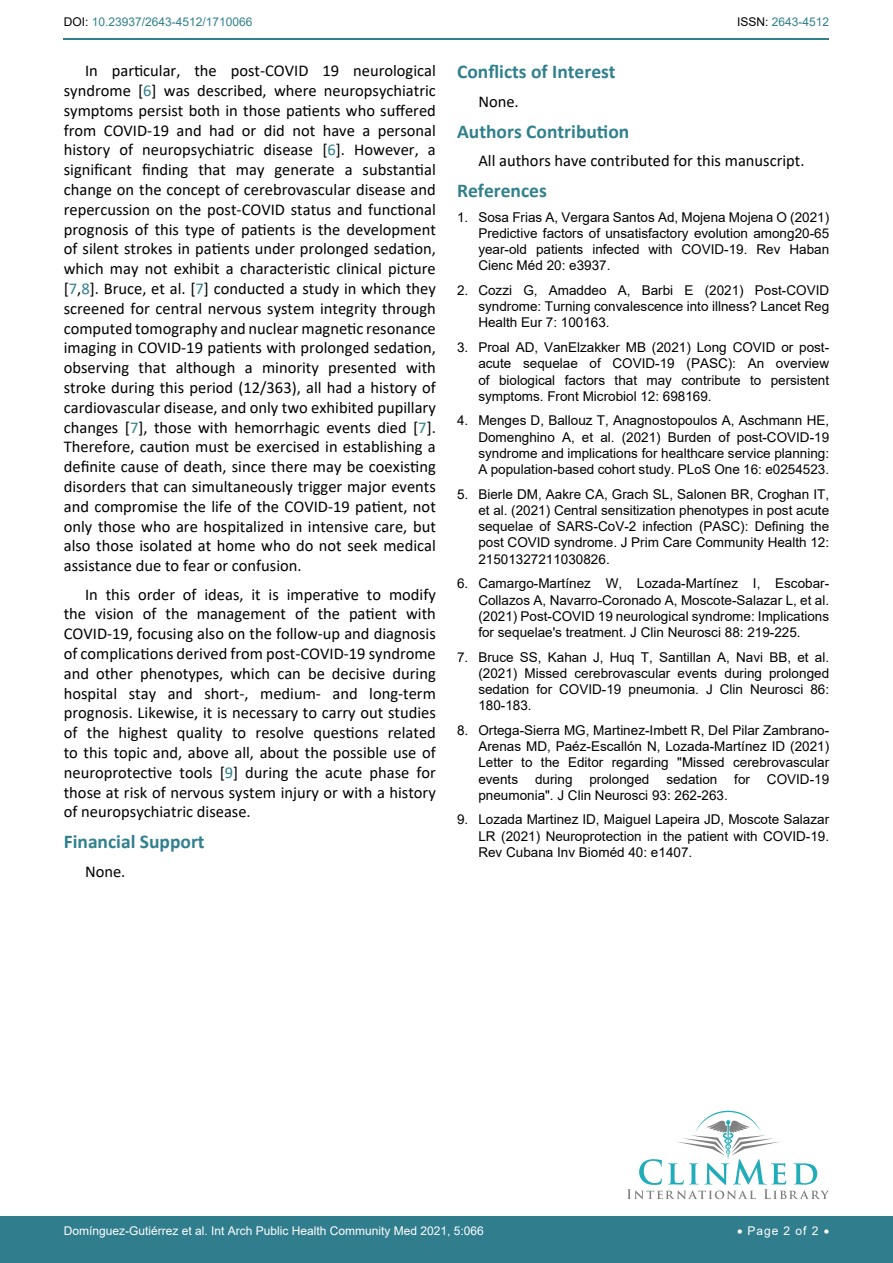
<style>
.page{position:relative;width:893px;height:1263px;background:#fff}
.page>*{position:absolute;margin:0;border:0;box-sizing:border-box;transform-origin:0 0}
.t1{font:700 19.5px "Calibri";color:#30808d}
.t2{font:16.5px/19.8px "Calibri";color:#000;text-align:justify}
.t3{font:13.5px/16.2px "Arial";color:#000;text-align:justify}
.t4{font:12px "Arial";color:#fff}
.t5{font:12px "Arial";color:#30808d}
.s1{color:#000}
.s2{color:#30808d}
</style>
<div class="page">
<div style="left:0;top:1217px;width:893px;height:46px;background:#307d8d"></div>
<hr style="left:64px;top:38px;width:765px;height:2px;background:#30808d">
<svg style="left:627px;top:1111px;width:202px;height:88px"></svg>
<p class="t5" style="left:64px;top:14px;width:190px"><span class="s1">DOI:</span> 10.23937/2643-4512/1710066</p>
<p class="t5" style="left:737px;top:14px;width:94px"><span class="s1">ISSN:</span> 2643-4512</p>
<p class="t2" style="left:64px;top:60px;width:374px;text-indent:21px">In particular, the post-COVID 19 neurological syndrome [<span class="s2">6</span>] was described, where neuropsychiatric symptoms persist both in those patients who suffered from COVID-19 and had or did not have a personal history of neuropsychiatric disease [<span class="s2">6</span>]. However, a significant finding that may generate a substantial change on the concept of cerebrovascular disease and repercussion on the post-COVID status and functional prognosis of this type of patients is the development of silent strokes in patients under prolonged sedation, which may not exhibit a characteristic clinical picture [<span class="s2">7</span>,<span class="s2">8</span>]. Bruce, et al. [<span class="s2">7</span>] conducted a study in which they screened for central nervous system integrity through computed tomography and nuclear magnetic resonance imaging in COVID-19 patients with prolonged sedation, observing that although a minority presented with stroke during this period (12/363), all had a history of cardiovascular disease, and only two exhibited pupillary changes [<span class="s2">7</span>], those with hemorrhagic events died [<span class="s2">7</span>].<br>Therefore, caution must be exercised in establishing a definite cause of death, since there may be coexisting disorders that can simultaneously trigger major events and compromise the life of the COVID-19 patient, not only those who are hospitalized in intensive care, but also those isolated at home who do not seek medical assistance due to fear or confusion.</p>
<p class="t2" style="left:64px;top:584px;width:374px;text-indent:21px">In this order of ideas, it is imperative to modify the vision of the management of the patient with COVID-19, focusing also on the follow-up and diagnosis of complications derived from post-COVID-19 syndrome and other phenotypes, which can be decisive during hospital stay and short-, medium- and long-term prognosis. Likewise, it is necessary to carry out studies of the highest quality to resolve questions related to this topic and, above all, about the possible use of neuroprotective tools [<span class="s2">9</span>] during the acute phase for those at risk of nervous system injury or with a history of neuropsychiatric disease.</p>
<p class="t1" style="left:64px;top:828px;width:142px">Financial Support</p>
<p class="t2" style="left:85px;top:861px;width:42px">None.</p>
<p class="t1" style="left:457px;top:58px;width:160px">Conflicts of Interest</p>
<p class="t2" style="left:478px;top:91px;width:42px">None.</p>
<p class="t1" style="left:457px;top:117px;width:174px">Authors Contribution</p>
<p class="t2" style="left:478px;top:150px;width:328px">All authors have contributed for this manuscript.</p>
<p class="t1" style="left:457px;top:177px;width:91px">References</p>
<p class="t3" style="left:478px;top:209px;width:352px;text-indent:-21px">1. Sosa Frias A, Vergara Santos Ad, Mojena Mojena O (2021)<br>Predictive factors of unsatisfactory evolution among20-65 year-old patients infected with COVID-19. Rev Haban Cienc Méd 20: e3937.</p>
<p class="t3" style="left:478px;top:282px;width:352px;text-indent:-21px">2. Cozzi G, Amaddeo A, Barbi E (2021) Post-COVID syndrome: Turning convalescence into illness? Lancet Reg Health Eur 7: 100163.</p>
<p class="t3" style="left:478px;top:339px;width:352px;text-indent:-21px">3. Proal AD, VanElzakker MB (2021) Long COVID or post&shy;acute sequelae of COVID-19 (PASC): An overview of biological factors that may contribute to persistent symptoms. Front Microbiol 12: 698169.</p>
<p class="t3" style="left:478px;top:413px;width:352px;text-indent:-21px">4. Menges D, Ballouz T, Anagnostopoulos A, Aschmann HE, Domenghino A, et al. (2021) Burden of post-COVID-19 syndrome and implications for healthcare service planning:<br>A population-based cohort study. PLoS One 16: e0254523.</p>
<p class="t3" style="left:478px;top:486px;width:352px;text-indent:-21px">5. Bierle DM, Aakre CA, Grach SL, Salonen BR, Croghan IT, et al. (2021) Central sensitization phenotypes in post acute sequelae of SARS-CoV-2 infection (PASC): Defining the post COVID syndrome. J Prim Care Community Health 12:<br>21501327211030826.</p>
<p class="t3" style="left:478px;top:575px;width:352px;text-indent:-21px">6. Camargo-Martínez W, Lozada-Martínez I, Escobar-Collazos A, Navarro-Coronado A, Moscote-Salazar L, et al. (2021) Post-COVID 19 neurological syndrome: Implications for sequelae's treatment. J Clin Neurosci 88: 219-225.</p>
<p class="t3" style="left:478px;top:649px;width:352px;text-indent:-21px">7. Bruce SS, Kahan J, Huq T, Santillan A, Navi BB, et al. (2021) Missed cerebrovascular events during prolonged sedation for COVID-19 pneumonia. J Clin Neurosci 86:<br>180-183.</p>
<p class="t3" style="left:478px;top:722px;width:352px;text-indent:-21px">8. Ortega-Sierra MG, Martinez-Imbett R, Del Pilar Zambrano-Arenas MD, Paéz-Escallón N, Lozada-Martínez ID (2021)<br>Letter to the Editor regarding "Missed cerebrovascular events</p>
<p class="t3" style="left:535px;top:771px;width:39px">during</p>
<p class="t3" style="left:589px;top:771px;width:62px">prolonged</p>
<p class="t3" style="left:666px;top:771px;width:53px">sedation</p>
<p class="t3" style="left:734px;top:771px;width:17px">for</p>
<p class="t3" style="left:767px;top:771px;width:64px">COVID-19</p>
<p class="t3" style="left:478px;top:787px;width:251px">pneumonia". J Clin Neurosci 93: 262-263.</p>
<p class="t3" style="left:478px;top:811px;width:352px;text-indent:-21px">9. Lozada Martinez ID, Maiguel Lapeira JD, Moscote Salazar LR (2021) Neuroprotection in the patient with COVID-19.<br>Rev Cubana Inv Bioméd 40: e1407.</p>
<p class="t4" style="left:64px;top:1223px;width:422px">Domínguez-Gutiérrez et al. Int Arch Public Health Community Med 2021, 5:066</p>
<p class="t4" style="left:737px;top:1223px;width:94px">• Page 2 of 2 •</p>
</div>
